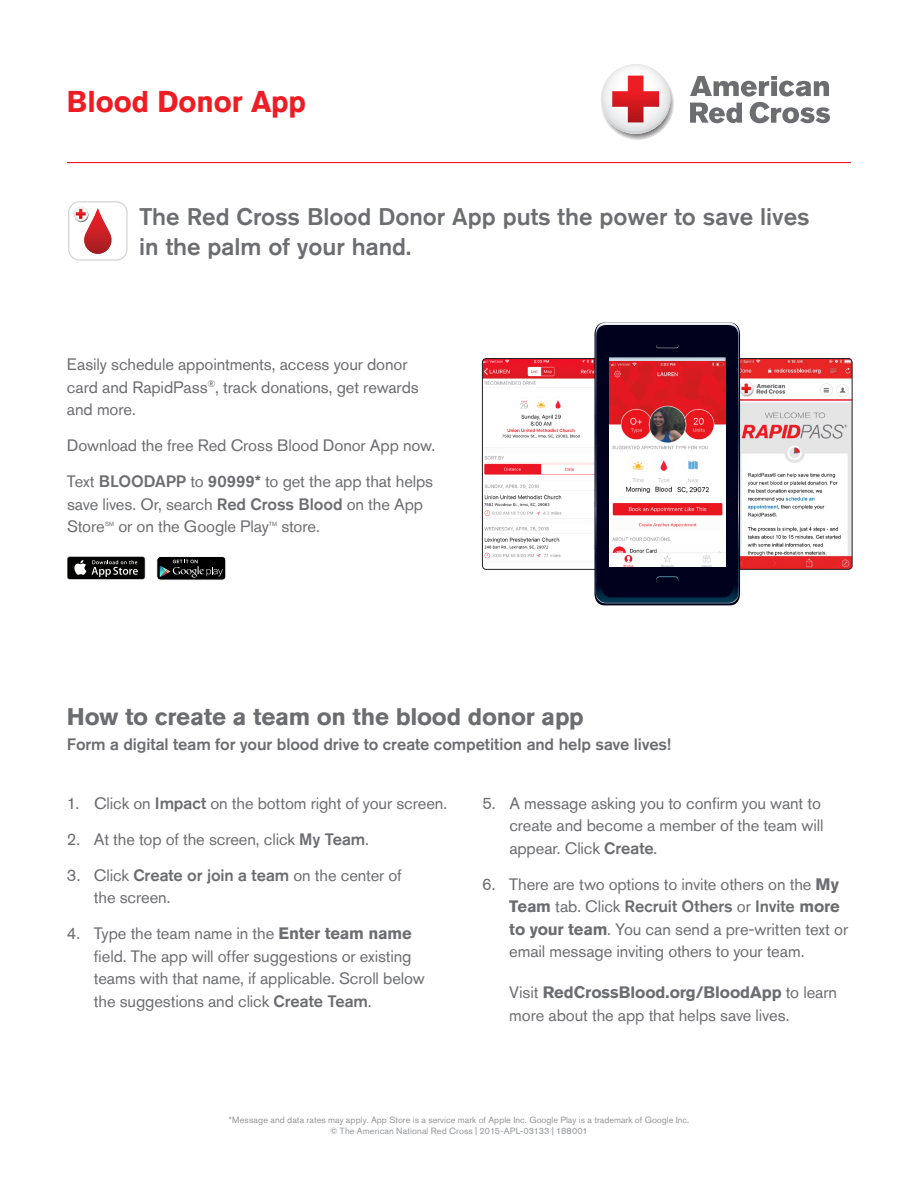
<style>
.page{position:relative;width:918px;height:1188px;background:#fff}
.page>*{position:absolute;margin:0;border:0;box-sizing:border-box;transform-origin:0 0}
.t1{font:700 30px "Akzidenz Grotesk Std";color:#ee1d23;scale:.96 1}
.t2{font:500 24px/30px "Akzidenz Grotesk Std";color:#6c6d70}
.t3{font:700 24px "Akzidenz Grotesk Std";letter-spacing:-.01em;color:#6c6d70}
.t4{font:16.5px/22.5px "Akzidenz Grotesk Std";letter-spacing:-.005em;color:#6c6d70}
.t5{font:500 16.5px "Akzidenz Grotesk Std";letter-spacing:-.005em;color:#6c6d70}
.t6{font:9px/10.8px "Akzidenz Grotesk Std";color:#939598;text-align:center}
.t7{font:6px "Akzidenz Grotesk Std";color:#6c6d70}
.s1{font-weight:500}
.s2{font-weight:700}
</style>
<div class="page">
<img style="left:482px;top:359px;width:112px;height:210px">
<div style="left:482px;top:358px;width:117px;height:212px;border:1px solid #231f20;border-radius:4px"></div>
<img style="left:740px;top:360px;width:111px;height:208px">
<div style="left:735px;top:358px;width:118px;height:212px;border:1px solid #231f20;border-radius:4px"></div>
<svg style="left:594px;top:323px;width:146px;height:282px;background:#121630"></svg>
<img style="left:609px;top:361px;width:116px;height:206px">
<div style="left:68px;top:201px;width:60px;height:60px;border:1px solid #d1d2d4;border-radius:11px"></div>
<svg style="left:73px;top:207px;width:39px;height:47px"></svg>
<div style="left:157px;top:556px;width:69px;height:24px;background:#000;border-radius:4px"></div>
<div style="left:157px;top:556px;width:69px;height:24px;border:1px solid #fff;border-radius:4px"></div>
<svg style="left:160px;top:560px;width:63px;height:17px"></svg>
<div style="left:67px;top:556px;width:78px;height:24px;background:#484949;border-radius:3px"></div>
<div style="left:68px;top:557px;width:77px;height:22px;background:#040503;border-radius:2px"></div>
<svg style="left:74px;top:560px;width:12px;height:15px"></svg>
<svg style="left:92px;top:560px;width:46px;height:17px"></svg>
<hr style="left:67px;top:162px;width:784px;height:1px;background:#ee1d23">
<svg style="left:601px;top:64px;width:229px;height:76px"></svg>
<h1 class="t1" style="left:67px;top:84px;width:250px">Blood Donor App</h1>
<h2 class="t2" style="left:139px;top:201px;width:672px">The Red Cross Blood Donor App puts the power to save lives in the palm of your hand.</h2>
<p class="t4" style="left:67px;top:353px;width:353px">Easily schedule appointments, access your donor card and RapidPass<sup>®</sup>, track donations, get rewards and more.</p>
<p class="t4" style="left:67px;top:427px;width:370px;line-height:36px">Download the free Red Cross Blood Donor App now.<br>Text <span class="s1">BLOODAPP</span> to <span class="s1">90999*</span> to get the app that helps</p>
<p class="t4" style="left:67px;top:493px;width:358px">save lives. Or, search <span class="s1">Red Cross Blood</span> on the App<br>Store</p>
<p class="t7" style="left:105px;top:521px;width:11px">SM</p>
<p class="t4" style="left:118px;top:515px;width:152px">or on the Google Play</p>
<p class="t7" style="left:269px;top:521px;width:10px">TM</p>
<p class="t4" style="left:281px;top:515px;width:40px">store.</p>
<h2 class="t3" style="left:67px;top:702px;width:518px">How to create a team on the blood donor app</h2>
<p class="t5" style="left:67px;top:734px;width:606px">Form a digital team for your blood drive to create competition and help save lives!</p>
<p class="t4" style="left:67px;top:792px;width:382px">1. Click on <span class="s1">Impact</span> on the bottom right of your screen.</p>
<p class="t4" style="left:67px;top:828px;width:304px">2. At the top of the screen, click <span class="s1">My Team</span>.</p>
<p class="t4" style="left:94px;top:864px;width:309px;text-indent:-27px">3. Click <span class="s1">Create or join a team</span> on the center of the screen.</p>
<p class="t4" style="left:94px;top:922px;width:332px;text-indent:-27px">4. Type the team name in the <span class="s2">Enter team name </span>field. The app will offer suggestions or existing teams with that name, if applicable. Scroll below the suggestions and click <span class="s1">Create Team</span>.</p>
<p class="t4" style="left:509px;top:792px;width:316px;text-indent:-27px">5. A message asking you to confirm you want to create and become a member of the team will appear. Click <span class="s1">Create</span>.</p>
<p class="t4" style="left:509px;top:873px;width:340px;text-indent:-27px">6. There are two options to invite others on the <span class="s2">My Team</span> tab. Click <span class="s1">Recruit Others</span> or <span class="s1">Invite</span> <span class="s2">more to your team</span>. You can send a pre-written text or email message inviting others to your team.</p>
<p class="t4" style="left:509px;top:981px;width:329px">Visit <span class="s2">RedCrossBlood.org/BloodApp</span> to learn more about the app that helps save lives.</p>
<p class="t6" style="left:229px;top:1114px;width:462px">*Message and data rates may apply. App Store is a service mark of Apple Inc. Google Play is a trademark of Google Inc. © The American National Red Cross | 2015-APL-03133 | 188001</p>
</div>
